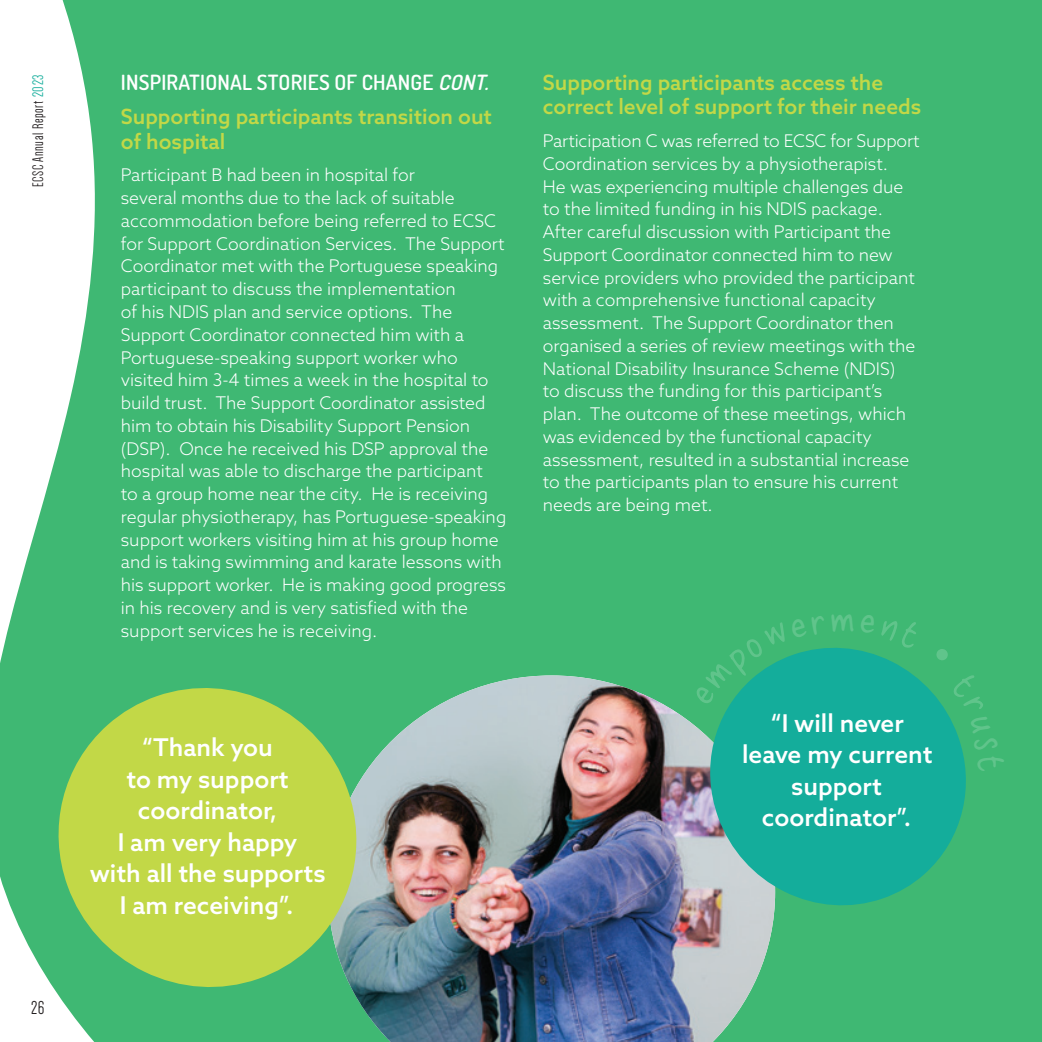
<style>
.page{position:relative;width:1042px;height:1042px;background:#fff}
.page>*{position:absolute;margin:0;border:0;box-sizing:border-box;transform-origin:0 0}
.t1{font:500 24.5px/31.5px "Azo Sans";color:#fff;text-align:center}
.t2{font:500 21px/24.5px "Azo Sans";color:#c2d847}
.Heading_2{font:600 21px "Dosis";letter-spacing:.01em;color:#fff}
.t3{font:19.25px "Dense";color:#231f20}
.t4{font:300 17.5px/22.8px "Azo Sans";color:#fff}
.t5{font:15.75px "Dense";letter-spacing:.04em;color:#231f20}
.s1{color:#14ad9b}
.s2{font-style:italic}
</style>
<div class="page">
<div style="left:223px;top:0;width:819px;height:1042px;background:#3fb873"></div>
<img style="left:328px;top:675px;width:447px;height:367px">
<svg style="left:223px;top:683px;width:145px;height:309px;fill:#c2d847"></svg>
<svg style="left:700px;top:643px;width:276px;height:266px;fill:#14ad9b"></svg>
<svg style="left:0;top:0;width:223px;height:1042px;fill:#3fb873"></svg>
<svg style="left:693px;top:613px;width:160px;height:93px"></svg>
<div style="left:860px;top:614px;width:64px;height:36px;background:#3fb873"></div>
<svg style="left:934px;top:646px;width:16px;height:16px"></svg>
<div style="left:950px;top:672px;width:48px;height:78px;background:#3fb873"></div>
<svg style="left:977px;top:756px;width:27px;height:15px"></svg>
<p class="t5" style="left:30px;top:187px;width:114px;rotate:-90deg">ECSC Annual Report <span class="s1">2023</span></p>
<p class="t3" style="left:31px;top:998px;width:15px">26</p>
<p class="Heading_2" style="left:121px;top:68px;width:374px">INSPIRATIONAL STORIES OF CHANGE <span class="s2">CONT.</span></p>
<p class="t2" style="left:121px;top:104px;width:373px">Supporting participants transition out of hospital</p>
<p class="t4" style="left:121px;top:164px;width:387px">Participant B had been in hospital for<br>several months due to the lack of suitable accommodation before being referred to ECSC for Support Coordination Services. The Support Coordinator met with the Portuguese speaking participant to discuss the implementation<br>of his NDIS plan and service options. The Support Coordinator connected him with a Portuguese-speaking support worker who visited him 3-4 times a week in the hospital to build trust. The Support Coordinator assisted him to obtain his Disability Support Pension (DSP). Once he received his DSP approval the hospital was able to discharge the participant<br>to a group home near the city. He is receiving regular physiotherapy, has Portuguese-speaking support workers visiting him at his group home and is taking swimming and karate lessons with his support worker. He is making good progress in his recovery and is very satisfied with the support services he is receiving.</p>
<p class="t1" style="left:90px;top:731px;width:237px">“Thank you<br>to my support coordinator,<br>I am very happy with all the supports<br>I am receiving”.</p>
<p class="t2" style="left:543px;top:70px;width:380px">Supporting participants access the correct level of support for their needs</p>
<p class="t4" style="left:543px;top:129px;width:378px">Participation C was referred to ECSC for Support Coordination services by a physiotherapist.<br>He was experiencing multiple challenges due to the limited funding in his NDIS package.<br>After careful discussion with Participant the Support Coordinator connected him to new service providers who provided the participant with a comprehensive functional capacity assessment. The Support Coordinator then organised a series of review meetings with the National Disability Insurance Scheme (NDIS)<br>to discuss the funding for this participant’s plan. The outcome of these meetings, which was evidenced by the functional capacity assessment, resulted in a substantial increase to the participants plan to ensure his current needs are being met.</p>
<p class="t1" style="left:742px;top:707px;width:192px">“I will never leave my current support coordinator”.</p>
</div>
